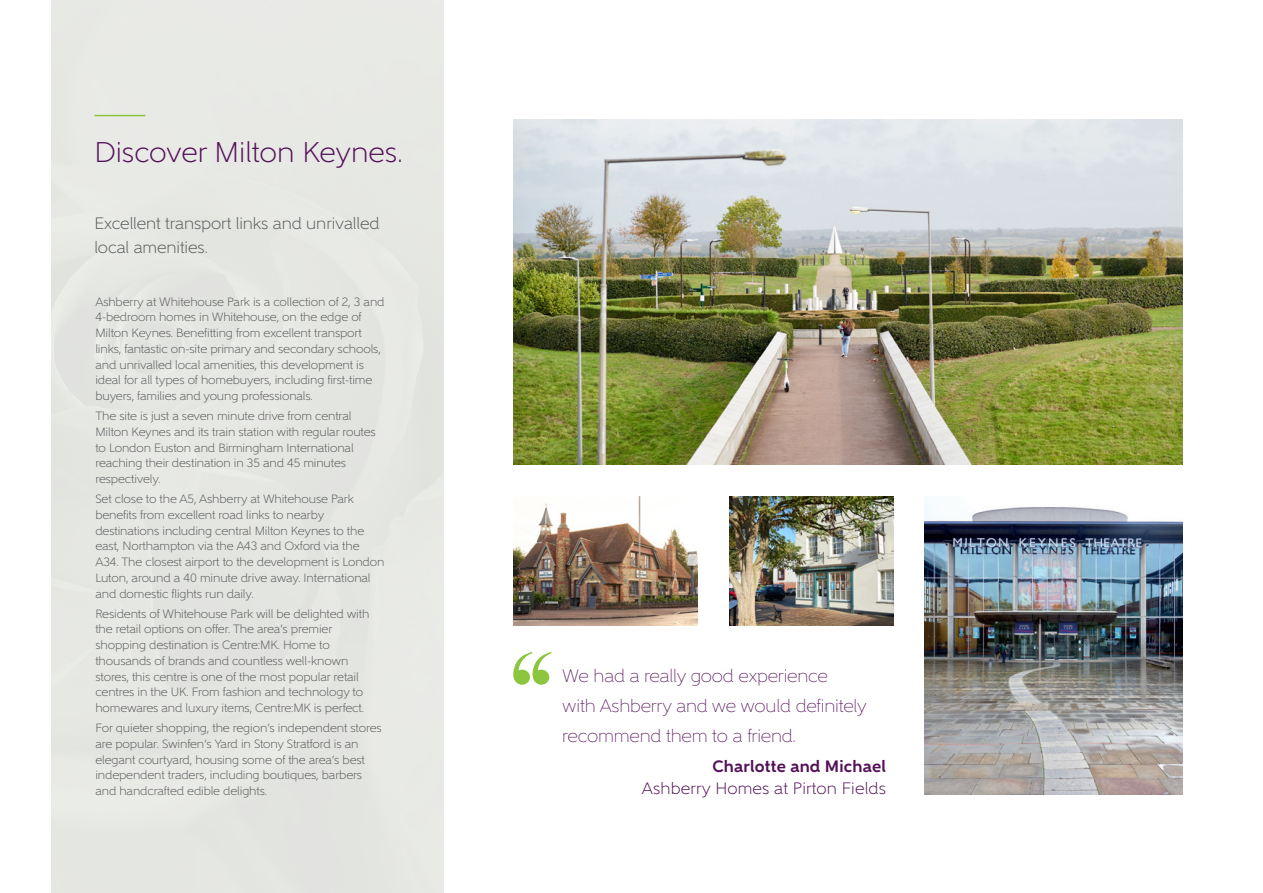
<style>
.page{position:relative;width:1263px;height:893px;background:#fff}
.page>*{position:absolute;margin:0;border:0;box-sizing:border-box;transform-origin:0 0}
.t1{font:300 28.5px "Gentleman 400";color:#531058}
.t2{font:200 18px/29.8px "Gentleman 300";letter-spacing:-.01em;color:#531058}
.t3{font:300 16.5px/24px "Gentleman 400";letter-spacing:-.005em;color:#57585a}
.t4{font:300 16.5px/21.8px "Gentleman 400";letter-spacing:.01em;color:#531058;text-align:right}
.Body{font:300 12px/15.8px "Gentleman 400";letter-spacing:-.01em;color:#57585a}
.s1{font-family:"Gentleman 800";font-weight:700}
</style>
<div class="page">
<svg style="left:513px;top:652px;width:39px;height:33px"></svg>
<hr style="left:94px;top:115px;width:51px;height:1px;background:#8bc63e">
<img style="left:924px;top:500px;width:259px;height:294px">
<img style="left:513px;top:119px;width:670px;height:346px">
<img style="left:513px;top:496px;width:185px;height:129px">
<img style="left:729px;top:496px;width:164px;height:129px">
<p class="t1" style="left:94px;top:135px;width:310px">Discover Milton Keynes.</p>
<p class="t3" style="left:94px;top:212px;width:287px">Excellent transport links and unrivalled local amenities.</p>
<p class="Body" style="left:95px;top:294px;width:291px">Ashberry at Whitehouse Park is a collection of 2, 3 and 4-bedroom homes in Whitehouse, on the edge of Milton Keynes. Benefitting from excellent transport links, fantastic on-site primary and secondary schools, and unrivalled local amenities, this development is ideal for all types of homebuyers, including first-time buyers, families and young professionals.</p>
<p class="Body" style="left:95px;top:408px;width:282px">The site is just a seven minute drive from central Milton Keynes and its train station with regular routes to London Euston and Birmingham International reaching their destination in 35 and 45 minutes respectively.</p>
<p class="Body" style="left:95px;top:491px;width:290px">Set close to the A5, Ashberry at Whitehouse Park benefits from excellent road links to nearby destinations including central Milton Keynes to the east, Northampton via the A43 and Oxford via the A34. The closest airport to the development is London Luton, around a 40 minute drive away. International and domestic flights run daily.</p>
<p class="Body" style="left:95px;top:606px;width:275px">Residents of Whitehouse Park will be delighted with the retail options on offer. The area’s premier shopping destination is Centre:MK. Home to thousands of brands and countless well-known stores, this centre is one of the most popular retail centres in the UK. From fashion and technology to homewares and luxury items, Centre:MK is perfect.</p>
<p class="Body" style="left:95px;top:720px;width:288px">For quieter shopping, the region’s independent stores are popular. Swinfen’s Yard in Stony Stratford is an elegant courtyard, housing some of the area’s best independent traders, including boutiques, barbers and handcrafted edible delights.</p>
<p class="t2" style="left:562px;top:661px;width:306px">We had a really good experience<br>with Ashberry and we would definitely recommend them to a friend.</p>
<p class="t4" style="left:642px;top:756px;width:246px"><span class="s1">Charlotte and Michael<br></span>Ashberry Homes at Pirton Fields</p>
</div>
